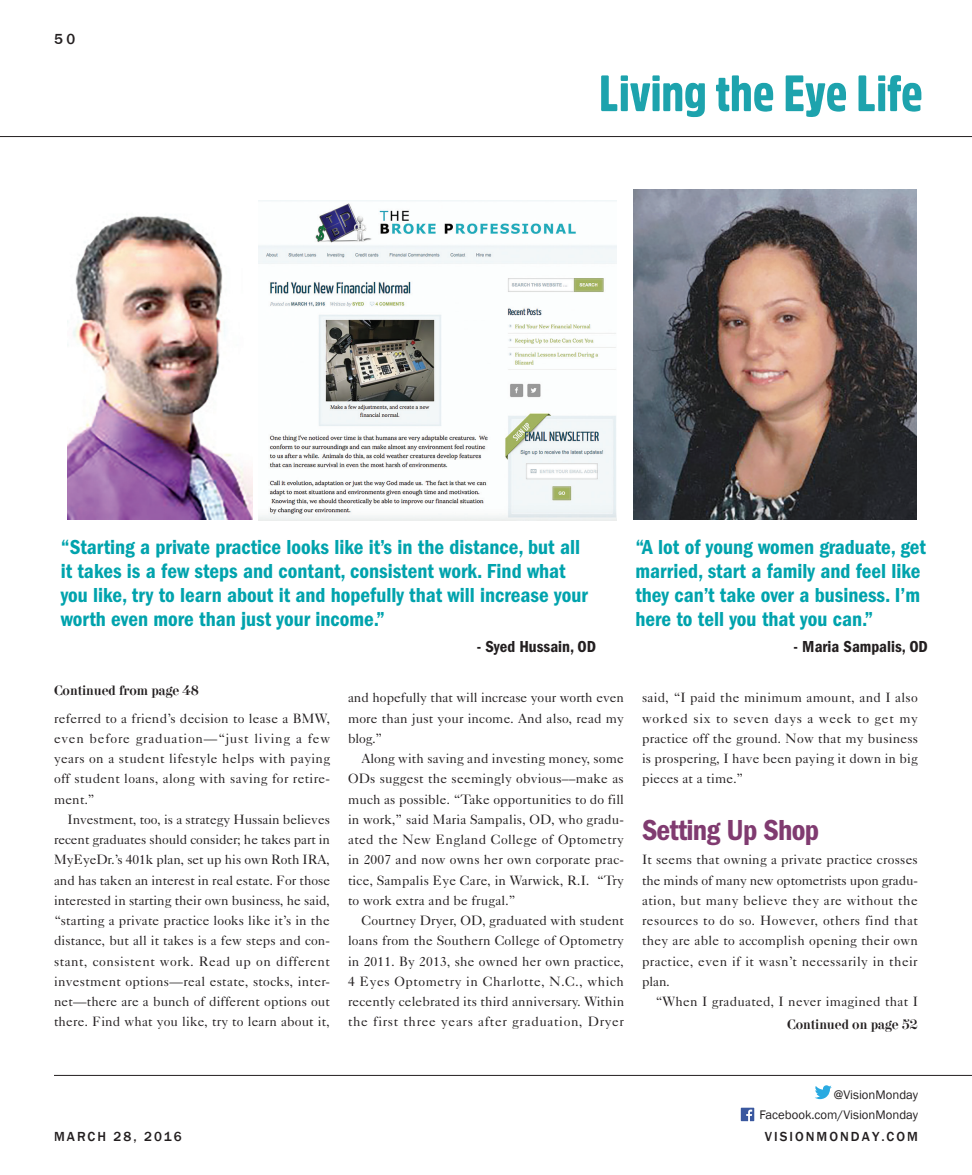
<style>
.page{position:relative;width:972px;height:1175px;background:#fff}
.page>*{position:absolute;margin:0;border:0;box-sizing:border-box;transform-origin:0 0}
.t1{font:600 condensed 30px "Franklin Gothic";letter-spacing:-.025em;color:#803b70}
.t2{font:600 condensed 21px/24px "Franklin Gothic";color:#00a3ad}
.t3{font:600 condensed 16.5px "Franklin Gothic";color:#231f20}
.CATEGORY{font:500 15px "Franklin Gothic";color:#231f20}
.Copy{font:13.5px/20.2px "Caslon Five Forty";letter-spacing:.01em;color:#231f20;text-align:justify}
.t4{font:600 13.5px "Didona";color:#231f20}
.CATEGORY-2{font:500 13.5px "Franklin Gothic";letter-spacing:.15em;color:#231f20}
.t5{font:12.75px "Franklin Gothic";color:#231f20}
</style>
<div class="page">
<hr style="left:54px;top:1075px;width:918px;height:1px;background:#231f20">
<img style="left:741px;top:1107px;width:13px;height:14px">
<svg style="left:815px;top:1085px;width:17px;height:14px"></svg>
<hr style="left:0;top:136px;width:972px;height:1px;background:#231f20">
<img style="left:68px;top:214px;width:185px;height:305px">
<img style="left:633px;top:190px;width:284px;height:329px">
<img style="left:259px;top:200px;width:357px;height:320px">
<svg style="left:786px;top:75px;width:60px;height:42px"></svg>
<svg style="left:716px;top:75px;width:57px;height:37px"></svg>
<svg style="left:601px;top:75px;width:104px;height:42px"></svg>
<svg style="left:859px;top:75px;width:62px;height:37px"></svg>
<p class="CATEGORY" style="left:54px;top:29px;width:23px">5 0</p>
<p class="t2" style="left:61px;top:534px;width:529px">“Starting a private practice looks like it’s in the distance, but all it takes is a few steps and contant, consistent work. Find what you like, try to learn about it and hopefully that will increase your worth even more than just your income.”</p>
<p class="t3" style="left:477px;top:637px;width:121px">- Syed Hussain, OD</p>
<p class="t2" style="left:635px;top:534px;width:292px">“A lot of young women graduate, get married, start a family and feel like they can’t take over a business. I’m here to tell you that you can.”</p>
<p class="t3" style="left:794px;top:637px;width:136px">- Maria Sampalis, OD</p>
<p class="t4" style="left:54px;top:682px;width:146px">Continued from page 48</p>
<p class="Copy" style="left:54px;top:707px;width:278px">referred to a friend’s decision to lease a BMW, even before graduation—“just living a few years on a student lifestyle helps with paying off student loans, along with saving for retire&shy;ment.”</p>
<p class="Copy" style="left:54px;top:809px;width:278px;text-indent:14px">Investment, too, is a strategy Hussain believes recent graduates should consider; he takes part in MyEyeDr.’s 401k plan, set up his own Roth IRA, and has taken an interest in real estate. For those interested in starting their own business, he said, “starting a private practice looks like it’s in the distance, but all it takes is a few steps and con&shy;stant, consistent work. Read up on different investment options—real estate, stocks, inter&shy;net—there are a bunch of different options out there. Find what you like, try to learn about it,</p>
<p class="Copy" style="left:348px;top:687px;width:278px">and hopefully that will increase your worth even more than just your income. And also, read my blog.”</p>
<p class="Copy" style="left:348px;top:748px;width:278px;text-indent:14px">Along with saving and investing money, some ODs suggest the seemingly obvious––make as much as possible. “Take opportunities to do fill in work,” said Maria Sampalis, OD, who gradu&shy;ated the New England College of Optometry in 2007 and now owns her own corporate prac&shy;tice, Sampalis Eye Care, in Warwick, R.I. “Try to work extra and be frugal.”</p>
<p class="Copy" style="left:348px;top:910px;width:278px;text-indent:14px">Courtney Dryer, OD, graduated with student loans from the Southern College of Optometry in 2011. By 2013, she owned her own practice, 4 Eyes Optometry in Charlotte, N.C., which recently celebrated its third anniversary. Within the first three years after graduation, Dryer</p>
<p class="Copy" style="left:642px;top:687px;width:278px">said, “I paid the minimum amount, and I also worked six to seven days a week to get my practice off the ground. Now that my business is prospering, I have been paying it down in big pieces at a time.”</p>
<p class="t1" style="left:642px;top:812px;width:179px">Setting Up Shop</p>
<p class="Copy" style="left:642px;top:849px;width:278px">It seems that owning a private practice crosses the minds of many new optometrists upon gradu&shy;ation, but many believe they are without the resources to do so. However, others find that they are able to accomplish opening their own practice, even if it wasn’t necessarily in their plan.</p>
<p class="Copy" style="left:656px;top:991px;width:264px">“When I graduated, I never imagined that I</p>
<p class="t4" style="left:787px;top:1016px;width:132px">Continued on page 52</p>
<p class="t5" style="left:834px;top:1086px;width:86px">@VisionMonday</p>
<p class="t5" style="left:759px;top:1107px;width:160px">Facebook.com/VisionMonday</p>
<p class="CATEGORY-2" style="left:54px;top:1128px;width:129px">MARCH 28, 2016</p>
<p class="CATEGORY-2" style="left:765px;top:1128px;width:155px">VISIONMONDAY.COM</p>
</div>
